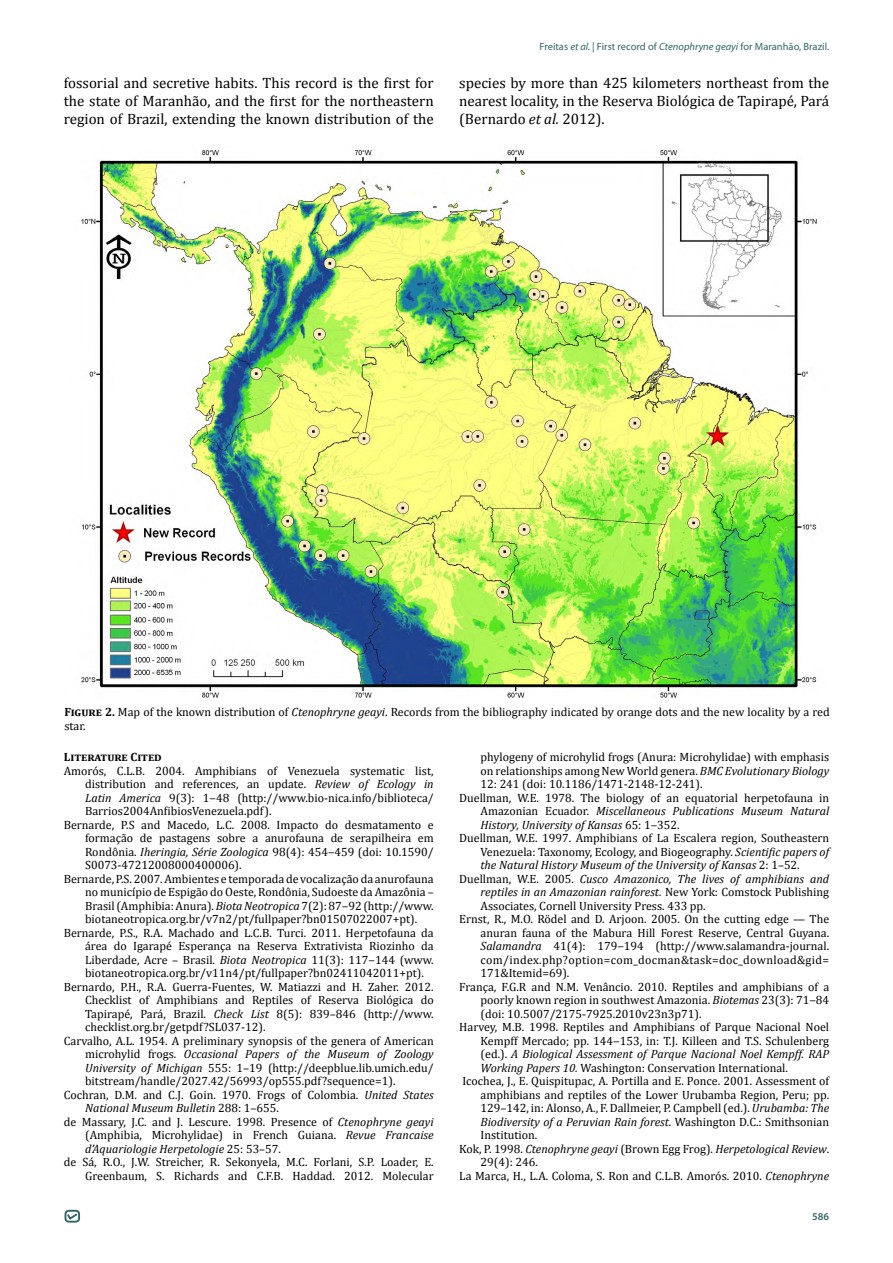
<style>
.page{position:relative;width:893px;height:1263px;background:#fff}
.page>*{position:absolute;margin:0;border:0;box-sizing:border-box;transform-origin:0 0}
.t1{font:15px/18px "Cambria";color:#000;text-align:justify}
.t2{font:12px/13.5px "Cambria";color:#000}
.t3{font:italic 12px "Cambria";color:#000}
.t4{font:12px "Cambria";letter-spacing:.025em;color:#000}
.t5{font:700 12px "Cambria";color:#000}
.t6{font:10.5px "Myriad Pro";color:#336767}
.t7{font:600 10.5px "Myriad Pro";color:#336767}
.s1{font-style:italic}
.s2{font-weight:700}
.s3{font-style:normal}
</style>
<div class="page">
<div style="left:65px;top:1210px;width:15px;height:12px;border:2px solid #336767;border-radius:3px"></div>
<svg style="left:66px;top:1212px;width:13px;height:9px"></svg>
<img style="left:81px;top:149px;width:736px;height:549px">
<p class="t6" style="left:540px;top:40px;width:291px">Freitas <span class="s1">et al.</span> | First record of <span class="s1">Ctenophryne geayi</span> for Maranhão, Brazil.</p>
<p class="t1" style="left:64px;top:74px;width:371px">fossorial and secretive habits. This record is the first for the state of Maranhão, and the first for the northeastern region of Brazil, extending the known distribution of the</p>
<p class="t1" style="left:459px;top:74px;width:371px">species by more than 425 kilometers northeast from the nearest locality, in the Reserva Biológica de Tapirapé, Pará (Bernardo <span class="s1">et al.</span> 2012).</p>
<p class="t2" style="left:64px;top:705px;width:767px"><span class="s2">Figure 2.</span> Map of the known distribution of <span class="s1">Ctenophryne geayi</span>. Records from the bibliography indicated by orange dots and the new locality by a red star.</p>
<p class="t5" style="left:64px;top:749px;width:100px">Literature Cited</p>
<p class="t2" style="left:64px;top:764px;width:371px">Amorós, C.L.B. 2004. Amphibians of Venezuela systematic list,</p>
<p class="t2" style="left:85px;top:777px;width:350px">distribution and references, an update. <span class="s1">Review of Ecology in</span></p>
<p class="t2" style="left:85px;top:791px;width:350px"><span class="s1">Latin America</span> 9(3): 1‒48 (http://www.bio-nica.info/biblioteca/</p>
<p class="t2" style="left:85px;top:804px;width:188px">Barrios2004AnfibiosVenezuela.pdf).</p>
<p class="t2" style="left:64px;top:818px;width:371px">Bernarde, P.S and Macedo, L.C. 2008. Impacto do desmatamento e</p>
<p class="t2" style="left:85px;top:831px;width:350px">formação de pastagens sobre a anurofauna de serapilheira em</p>
<p class="t2" style="left:85px;top:845px;width:350px">Rondônia. <span class="s1">Iheringia, Série Zoologica</span> 98(4): 454‒459 (doi: 10.1590/</p>
<p class="t2" style="left:85px;top:858px;width:158px">S0073-47212008000400006).</p>
<p class="t2" style="left:64px;top:872px;width:371px">Bernarde, P.S. 2007. Ambientes e temporada de vocalização da anurofauna</p>
<p class="t2" style="left:85px;top:885px;width:350px">no município de Espigão do Oeste, Rondônia, Sudoeste da Amazônia –</p>
<p class="t2" style="left:85px;top:899px;width:350px">Brasil (Amphibia: Anura). <span class="s1">Biota Neotropica</span> 7(2): 87‒92 (http://www.</p>
<p class="t2" style="left:85px;top:912px;width:334px">biotaneotropica.org.br/v7n2/pt/fullpaper?bn01507022007+pt).</p>
<p class="t2" style="left:64px;top:926px;width:371px">Bernarde, P.S., R.A. Machado and L.C.B. Turci. 2011. Herpetofauna da</p>
<p class="t2" style="left:85px;top:939px;width:350px">área do Igarapé Esperança na Reserva Extrativista Riozinho da</p>
<p class="t2" style="left:85px;top:953px;width:350px">Liberdade, Acre – Brasil. <span class="s1">Biota Neotropica</span> 11(3): 117‒144 (www.</p>
<p class="t2" style="left:85px;top:966px;width:340px">biotaneotropica.org.br/v11n4/pt/fullpaper?bn02411042011+pt).</p>
<p class="t2" style="left:64px;top:980px;width:371px">Bernardo, P.H., R.A. Guerra-Fuentes, W. Matiazzi and H. Zaher. 2012.</p>
<p class="t2" style="left:85px;top:993px;width:350px">Checklist of Amphibians and Reptiles of Reserva Biológica do</p>
<p class="t2" style="left:85px;top:1007px;width:350px">Tapirapé, Pará, Brazil. <span class="s1">Check List</span> 8(5): 839–846 (http://www.</p>
<p class="t2" style="left:85px;top:1020px;width:182px">checklist.org.br/getpdf?SL037-12).</p>
<p class="t2" style="left:64px;top:1034px;width:371px">Carvalho, A.L. 1954. A preliminary synopsis of the genera of American</p>
<p class="t3" style="left:85px;top:1046px;width:350px"><span class="s3">microhylid frogs.</span> Occasional Papers of the Museum of Zoology</p>
<p class="t2" style="left:85px;top:1061px;width:350px"><span class="s1">University of Michigan</span> 555: 1–19 (http://deepblue.lib.umich.edu/</p>
<p class="t2" style="left:85px;top:1074px;width:312px">bitstream/handle/2027.42/56993/op555.pdf?sequence=1).</p>
<p class="t2" style="left:64px;top:1088px;width:371px">Cochran, D.M. and C.J. Goin. 1970. Frogs of Colombia. <span class="s1">United States</span></p>
<p class="t3" style="left:85px;top:1100px;width:195px">National Museum Bulletin <span class="s3">288: 1–655.</span></p>
<p class="t2" style="left:64px;top:1115px;width:371px">de Massary, J.C. and J. Lescure. 1998. Presence of <span class="s1">Ctenophryne geayi</span></p>
<p class="t2" style="left:85px;top:1128px;width:350px">(Amphibia, Microhylidae) in French Guiana. <span class="s1">Revue Francaise</span></p>
<p class="t3" style="left:85px;top:1140px;width:197px">d’Aquariologie Herpetologie <span class="s3">25: 53–57.</span></p>
<p class="t2" style="left:64px;top:1155px;width:371px">de Sá, R.O., J.W. Streicher, R. Sekonyela, M.C. Forlani, S.P. Loader, E.</p>
<p class="t2" style="left:85px;top:1169px;width:350px">Greenbaum, S. Richards and C.F.B. Haddad. 2012. Molecular</p>
<p class="t2" style="left:481px;top:750px;width:350px">phylogeny of microhylid frogs (Anura: Microhylidae) with emphasis</p>
<p class="t2" style="left:481px;top:764px;width:350px">on relationships among New World genera. <span class="s1">BMC Evolutionary Biology</span></p>
<p class="t2" style="left:481px;top:777px;width:224px">12: 241 (doi: 10.1186/1471-2148-12-241).</p>
<p class="t2" style="left:459px;top:791px;width:371px">Duellman, W.E. 1978. The biology of an equatorial herpetofauna in</p>
<p class="t3" style="left:481px;top:803px;width:350px"><span class="s3">Amazonian Ecuador.</span> Miscellaneous Publications Museum Natural</p>
<p class="t3" style="left:481px;top:816px;width:201px">History, University of Kansas <span class="s3">65: 1‒352.</span></p>
<p class="t2" style="left:459px;top:831px;width:371px">Duellman, W.E. 1997. Amphibians of La Escalera region, Southeastern</p>
<p class="t2" style="left:481px;top:845px;width:350px">Venezuela: Taxonomy, Ecology, and Biogeography. <span class="s1">Scientific papers of</span></p>
<p class="t3" style="left:481px;top:857px;width:321px">the Natural History Museum of the University of Kansas <span class="s3">2: 1–52.</span></p>
<p class="t3" style="left:459px;top:870px;width:371px"><span class="s3">Duellman, W.E. 2005.</span> Cusco Amazonico, The lives of amphibians and</p>
<p class="t3" style="left:481px;top:884px;width:350px">reptiles in an Amazonian rainforest. <span class="s3">New York: Comstock Publishing</span></p>
<p class="t2" style="left:481px;top:899px;width:227px">Associates, Cornell University Press. 433 pp.</p>
<p class="t2" style="left:459px;top:912px;width:371px">Ernst, R., M.O. Rödel and D. Arjoon. 2005. On the cutting edge — The</p>
<p class="t2" style="left:481px;top:926px;width:350px">anuran fauna of the Mabura Hill Forest Reserve, Central Guyana.</p>
<p class="t2" style="left:481px;top:939px;width:350px"><span class="s1">Salamandra</span> 41(4): 179‒194 (http://www.salamandra-journal.</p>
<p class="t4" style="left:481px;top:953px;width:350px">com/index.php?option=com_docman&amp;task=doc_download&amp;gid=</p>
<p class="t2" style="left:481px;top:966px;width:90px">171&amp;Itemid=69).</p>
<p class="t2" style="left:459px;top:980px;width:371px">França, F.G.R and N.M. Venâncio. 2010. Reptiles and amphibians of a</p>
<p class="t2" style="left:481px;top:993px;width:350px">poorly known region in southwest Amazonia. <span class="s1">Biotemas</span> 23(3): 71‒84</p>
<p class="t2" style="left:481px;top:1007px;width:222px">(doi: 10.5007/2175-7925.2010v23n3p71).</p>
<p class="t2" style="left:459px;top:1020px;width:371px">Harvey, M.B. 1998. Reptiles and Amphibians of Parque Nacional Noel</p>
<p class="t2" style="left:481px;top:1034px;width:350px">Kempff Mercado; pp. 144‒153, in: T.J. Killeen and T.S. Schulenberg</p>
<p class="t3" style="left:481px;top:1046px;width:350px"><span class="s3">(ed.).</span> A Biological Assessment of Parque Nacional Noel Kempff. RAP</p>
<p class="t2" style="left:481px;top:1061px;width:309px"><span class="s1">Working Papers 10.</span> Washington: Conservation International.</p>
<p class="t2" style="left:462px;top:1074px;width:368px">Icochea, J., E. Quispitupac, A. Portilla and E. Ponce. 2001. Assessment of</p>
<p class="t2" style="left:481px;top:1088px;width:350px">amphibians and reptiles of the Lower Urubamba Region, Peru; pp.</p>
<p class="t2" style="left:481px;top:1101px;width:350px">129–142, in: Alonso, A., F. Dallmeier, P. Campbell (ed.). <span class="s1">Urubamba: The</span></p>
<p class="t3" style="left:481px;top:1113px;width:350px">Biodiversity of a Peruvian Rain forest<span class="s3">. Washington D.C.: Smithsonian</span></p>
<p class="t2" style="left:481px;top:1128px;width:58px">Institution.</p>
<p class="t3" style="left:459px;top:1140px;width:371px"><span class="s3">Kok, P. 1998.</span> Ctenophryne geayi <span class="s3">(Brown Egg Frog).</span> Herpetological Review<span class="s3">.</span></p>
<p class="t2" style="left:481px;top:1155px;width:59px">29(4): 246.</p>
<p class="t2" style="left:459px;top:1169px;width:371px">La Marca, H., L.A. Coloma, S. Ron and C.L.B. Amorós. 2010. <span class="s1">Ctenophryne</span></p>
<p class="t7" style="left:812px;top:1209px;width:18px">586</p>
</div>
